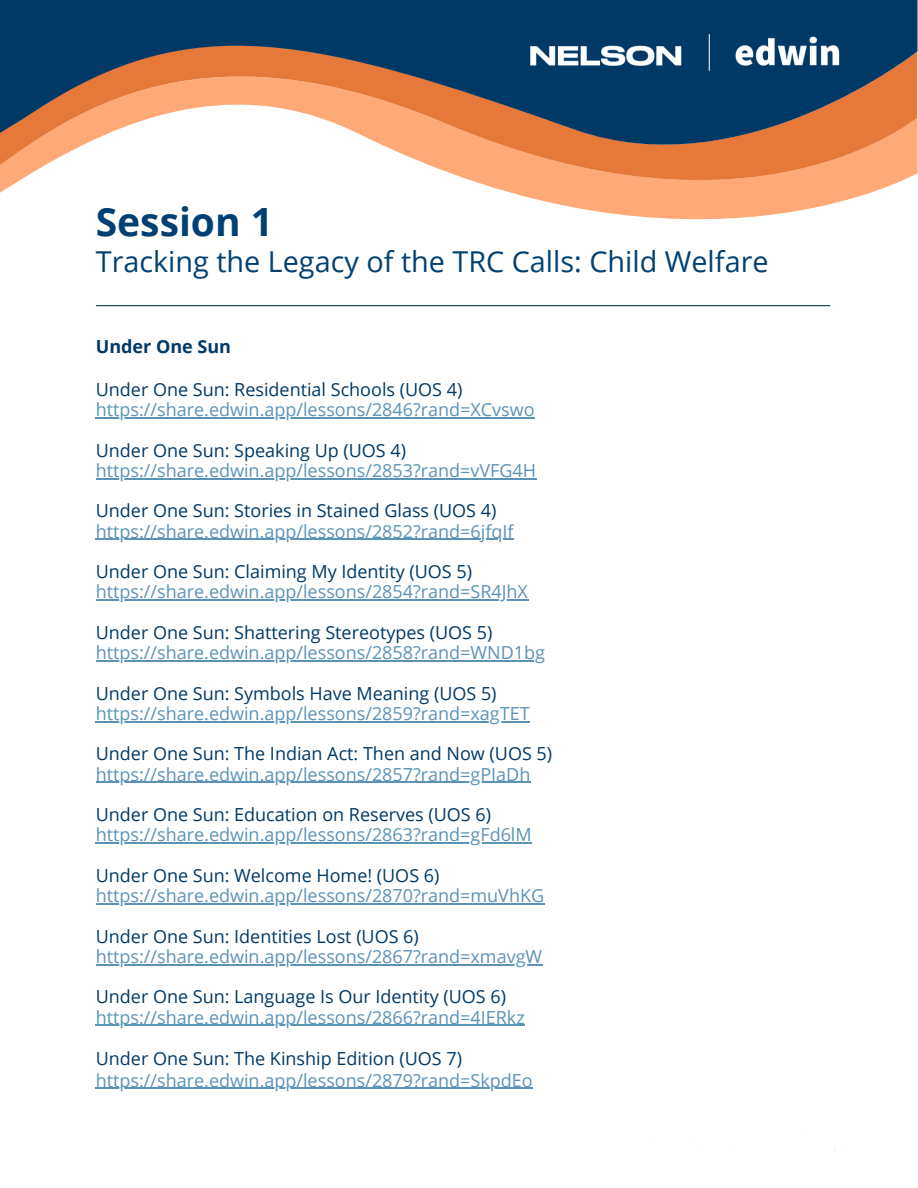
<style>
.page{position:relative;width:918px;height:1188px;background:#fff}
.page>*{position:absolute;margin:0;border:0;box-sizing:border-box;transform-origin:0 0}
.t1{font:700 39px "Open Sans";color:#004071}
.t2{font:28.8px "Open Sans";color:#004071}
.t3{font:18px "Open Sans";color:#5b93b7}
.t4{font:18px "Open Sans";color:#013966}
.t5{font:700 18px "Open Sans";color:#013966}
</style>
<div class="page">
<hr style="left:96px;top:305px;width:734px;height:1px;background:#013966">
<svg style="left:548px;top:202px;width:291px;height:18px;fill:#ffa978"></svg>
<svg style="left:0;top:0;width:918px;height:202px"></svg>
<img style="left:502px;top:19px;width:364px;height:72px">
<hr style="left:96px;top:417px;width:439px;height:1px;background:#5b93b7">
<hr style="left:96px;top:478px;width:441px;height:1px;background:#5b93b7">
<hr style="left:96px;top:539px;width:418px;height:1px;background:#5b93b7">
<hr style="left:96px;top:600px;width:432px;height:1px;background:#5b93b7">
<hr style="left:96px;top:660px;width:449px;height:1px;background:#5b93b7">
<hr style="left:96px;top:721px;width:434px;height:1px;background:#5b93b7">
<hr style="left:96px;top:782px;width:435px;height:1px;background:#5b93b7">
<hr style="left:96px;top:843px;width:436px;height:1px;background:#5b93b7">
<hr style="left:96px;top:903px;width:449px;height:1px;background:#5b93b7">
<hr style="left:96px;top:964px;width:447px;height:1px;background:#5b93b7">
<hr style="left:96px;top:1025px;width:429px;height:1px;background:#5b93b7">
<hr style="left:96px;top:1088px;width:437px;height:1px;background:#5b93b7">
<h1 class="t1" style="left:96px;top:194px;width:179px">Session 1</h1>
<h2 class="t2" style="left:96px;top:241px;width:674px">Tracking the Legacy of the TRC Calls: Child Welfare</h2>
<p class="t5" style="left:96px;top:334px;width:137px">Under One Sun</p>
<p class="t4" style="left:96px;top:377px;width:368px">Under One Sun: Residential Schools (UOS 4)</p>
<p class="t3" style="left:96px;top:397px;width:440px">https://share.edwin.app/lessons/2846?rand=XCvswo</p>
<p class="t4" style="left:96px;top:437px;width:312px">Under One Sun: Speaking Up (UOS 4)</p>
<p class="t3" style="left:96px;top:458px;width:442px">https://share.edwin.app/lessons/2853?rand=vVFG4H</p>
<p class="t4" style="left:96px;top:498px;width:402px">Under One Sun: Stories in Stained Glass (UOS 4)</p>
<p class="t3" style="left:96px;top:518px;width:419px">https://share.edwin.app/lessons/2852?rand=6jfqIf</p>
<p class="t4" style="left:96px;top:559px;width:378px">Under One Sun: Claiming My Identity (UOS 5)</p>
<p class="t3" style="left:96px;top:579px;width:434px">https://share.edwin.app/lessons/2854?rand=SR4JhX</p>
<p class="t4" style="left:96px;top:620px;width:398px">Under One Sun: Shattering Stereotypes (UOS 5)</p>
<p class="t3" style="left:96px;top:640px;width:451px">https://share.edwin.app/lessons/2858?rand=WND1bg</p>
<p class="t4" style="left:96px;top:680px;width:402px">Under One Sun: Symbols Have Meaning (UOS 5)</p>
<p class="t3" style="left:96px;top:701px;width:435px">https://share.edwin.app/lessons/2859?rand=xagTET</p>
<p class="t4" style="left:96px;top:741px;width:458px">Under One Sun: The Indian Act: Then and Now (UOS 5)</p>
<p class="t3" style="left:96px;top:761px;width:436px">https://share.edwin.app/lessons/2857?rand=gPIaDh</p>
<p class="t4" style="left:96px;top:802px;width:397px">Under One Sun: Education on Reserves (UOS 6)</p>
<p class="t3" style="left:96px;top:822px;width:437px">https://share.edwin.app/lessons/2863?rand=gFd6lM</p>
<p class="t4" style="left:96px;top:863px;width:345px">Under One Sun: Welcome Home! (UOS 6)</p>
<p class="t3" style="left:96px;top:883px;width:450px">https://share.edwin.app/lessons/2870?rand=muVhKG</p>
<p class="t4" style="left:96px;top:923px;width:325px">Under One Sun: Identities Lost (UOS 6)</p>
<p class="t3" style="left:96px;top:944px;width:448px">https://share.edwin.app/lessons/2867?rand=xmavgW</p>
<p class="t4" style="left:96px;top:984px;width:412px">Under One Sun: Language Is Our Identity (UOS 6)</p>
<p class="t3" style="left:96px;top:1004px;width:430px">https://share.edwin.app/lessons/2866?rand=4IERkz</p>
<p class="t4" style="left:96px;top:1046px;width:368px">Under One Sun: The Kinship Edition (UOS 7)</p>
<p class="t3" style="left:96px;top:1067px;width:438px">https://share.edwin.app/lessons/2879?rand=SkpdEo</p>
</div>
